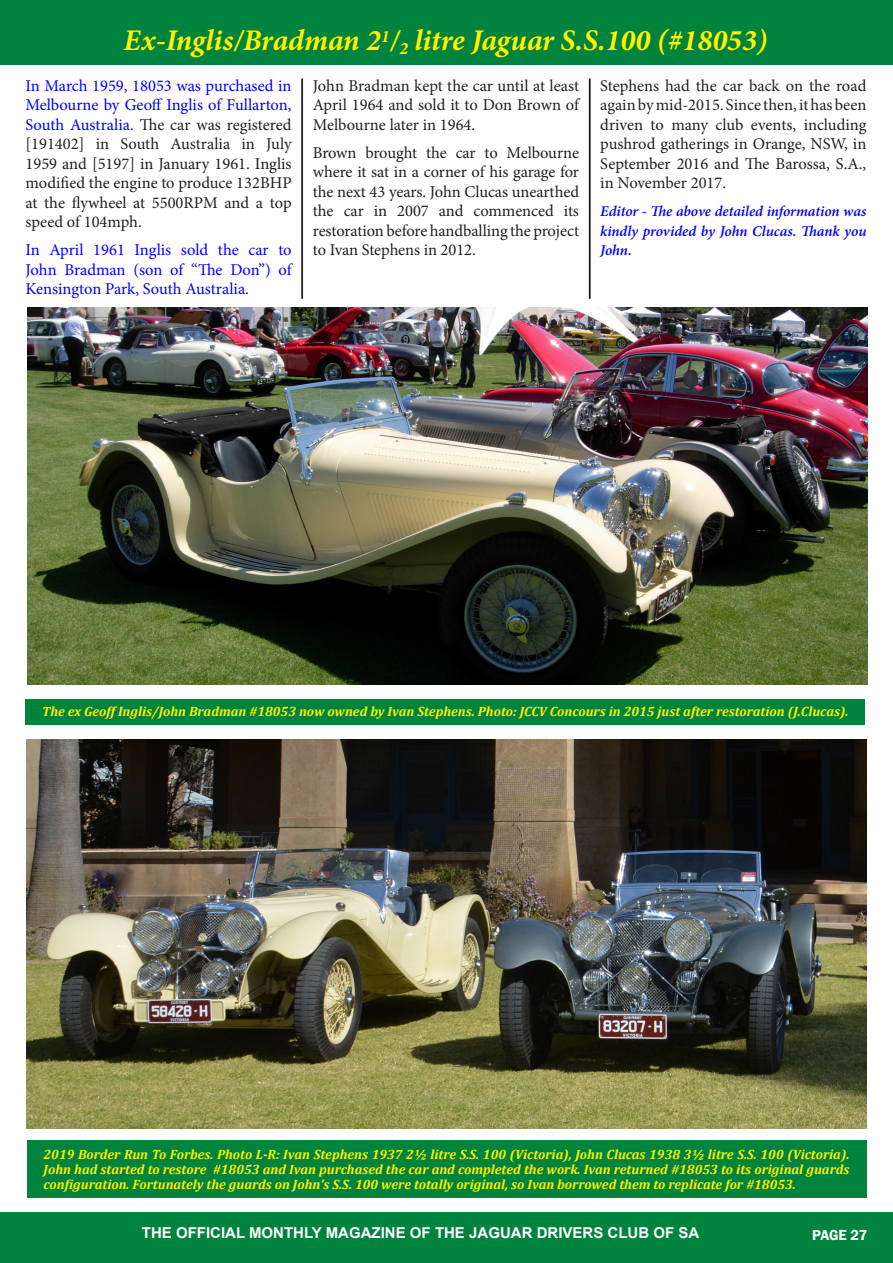
<style>
.page{position:relative;width:893px;height:1263px;background:#fff}
.page>*{position:absolute;margin:0;border:0;box-sizing:border-box;transform-origin:0 0}
.t1{font:italic 700 30px "Minion Pro";letter-spacing:-.005em;color:#fff101}
.Standard_Paragraph{font:16.5px/19.5px "Minion Pro";letter-spacing:-.005em;color:#231f20;text-align:justify}
.Standard_Paragraph-2{font:16.5px/19.5px "Minion Pro";letter-spacing:-.005em;color:#00f;text-align:justify}
.Standard_Paragraph-3{font:italic 600 15px/19.5px "Minion Pro";letter-spacing:-.005em;color:#00f;text-align:justify}
.t2{font:700 15px "Arial";color:#fff}
.t3{font:600 15px "Franklin Gothic";letter-spacing:-.02em;color:#fff}
.Standard_Paragraph-4{font:italic 700 13.5px/15px "Cambria";color:#fff101;text-align:justify}
.s1{color:#00f}
</style>
<div class="page">
<div style="left:0;top:1212px;width:893px;height:51px;background:#00843d"></div>
<div style="left:0;top:0;width:893px;height:26px;background:#00843d"></div>
<img style="left:28px;top:308px;width:839px;height:377px">
<div style="left:0;top:14px;width:893px;height:51px;background:#00843d"></div>
<div style="left:27px;top:1140px;width:839px;height:58px;background:#00843d"></div>
<img style="left:27px;top:740px;width:840px;height:388px">
<hr style="left:301px;top:79px;width:2px;height:220px;background:#231f20">
<hr style="left:589px;top:79px;width:1px;height:220px;background:#231f20">
<div style="left:26px;top:699px;width:839px;height:26px;background:#00843d"></div>
<h1 class="t1" style="left:124px;top:19px;width:645px">Ex-Inglis/Bradman 2<sup>1</sup>/<sub>2</sub> litre Jaguar S.S.100 (#18053)</h1>
<p class="Standard_Paragraph" style="left:26px;top:76px;width:268px"><span class="s1">In March 1959, 18053 was purchased in Melbourne by Geoff Inglis of Fullarton, South Australia.</span> The car was registered [191402] in South Australia in July 1959 and [5197] in January 1961. Inglis modified the engine to produce 132BHP at the flywheel at 5500RPM and a top speed of 104mph.</p>
<p class="Standard_Paragraph-2" style="left:26px;top:240px;width:268px">In April 1961 Inglis sold the car to John Bradman (son of “The Don”) of Kensington Park, South Australia.</p>
<p class="Standard_Paragraph" style="left:313px;top:76px;width:268px">John Bradman kept the car until at least April 1964 and sold it to Don Brown of Melbourne later in 1964.</p>
<p class="Standard_Paragraph" style="left:313px;top:143px;width:268px">Brown brought the car to Melbourne where it sat in a corner of his garage for the next 43 years. John Clucas unearthed the car in 2007 and commenced its restoration before handballing the project to Ivan Stephens in 2012.</p>
<p class="Standard_Paragraph" style="left:600px;top:76px;width:268px">Stephens had the car back on the road again by mid-2015. Since then, it has been driven to many club events, including pushrod gatherings in Orange, NSW, in September 2016 and The Barossa, S.A., in November 2017.</p>
<p class="Standard_Paragraph-3" style="left:600px;top:201px;width:268px">Editor - The above detailed information was kindly provided by John Clucas. Thank you John.</p>
<p class="Standard_Paragraph-4" style="left:42px;top:704px;width:808px">The ex Geoff Inglis/John Bradman #18053 now owned by Ivan Stephens. Photo: JCCV Concours in 2015 just after restoration (J.Clucas).</p>
<p class="Standard_Paragraph-4" style="left:44px;top:1146px;width:807px">2019 Border Run To Forbes. Photo L-R: Ivan Stephens 1937 21/2 litre S.S. 100 (Victoria), John Clucas 1938 31/2 litre S.S. 100 (Victoria).<br>John had started to restore #18053 and Ivan purchased the car and completed the work. Ivan returned #18053 to its original guards configuration. Fortunately the guards on John’s S.S. 100 were totally original, so Ivan borrowed them to replicate for #18053.</p>
<p class="t2" style="left:142px;top:1222px;width:559px">THE OFFICIAL MONTHLY MAGAZINE OF THE JAGUAR DRIVERS CLUB OF SA</p>
<p class="t3" style="left:812px;top:1226px;width:57px">PAGE 27</p>
</div>
